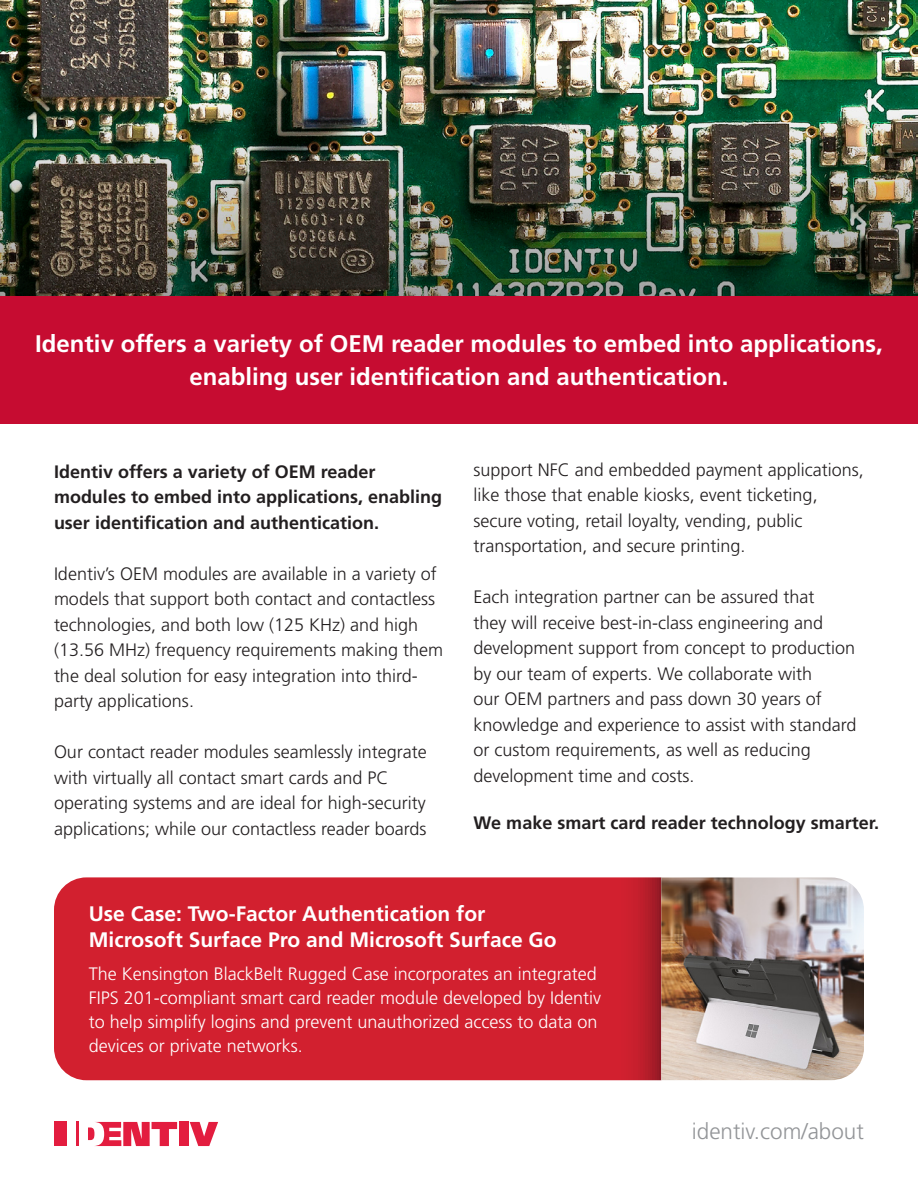
<style>
.page{position:relative;width:918px;height:1188px;background:#fff}
.page>*{position:absolute;margin:0;border:0;box-sizing:border-box;transform-origin:0 0}
.t1{font:700 24px/33px "Frutiger LT Std";color:#fff;text-align:center}
.t2{font:300 22.5px "Frutiger LT Std";color:#939598}
.t3{font:700 21px/25.5px "Frutiger LT Std";color:#fff}
.t4{font:300 18px/25.5px "Frutiger LT Std";color:#231f20}
.t5{font:300 18px/24px "Frutiger LT Std";color:#fff}
.t6{font:700 18px/25.5px "Frutiger LT Std";color:#231f20}
</style>
<div class="page">
<svg style="left:190px;top:1122px;width:28px;height:24px"></svg>
<div style="left:179px;top:1122px;width:9px;height:24px;background:#e31d3f"></div>
<svg style="left:88px;top:1122px;width:89px;height:24px"></svg>
<hr style="left:76px;top:1122px;width:3px;height:24px;background:#e31d3f">
<div style="left:54px;top:1122px;width:12px;height:24px;background:#e31d3f"></div>
<div style="left:54px;top:877px;width:607px;height:203px;background:#d2202f"></div>
<img style="left:661px;top:878px;width:203px;height:202px">
<img style="left:0;top:0;width:918px;height:296px">
<div style="left:0;top:296px;width:918px;height:127px;background:#c60c31"></div>
<p class="t1" style="left:35px;top:327px;width:849px">Identiv offers a variety of OEM reader modules to embed into applications, enabling user identification and authentication.</p>
<p class="t6" style="left:54px;top:459px;width:390px">Identiv offers a variety of OEM reader modules to embed into applications, enabling user identification and authentication.</p>
<p class="t4" style="left:54px;top:561px;width:391px">Identiv’s OEM modules are available in a variety of models that support both contact and contactless technologies, and both low (125 KHz) and high (13.56 MHz) frequency requirements making them the deal solution for easy integration into third&shy;party applications.</p>
<p class="t4" style="left:54px;top:740px;width:374px">Our contact reader modules seamlessly integrate with virtually all contact smart cards and PC operating systems and are ideal for high-security applications; while our contactless reader boards</p>
<p class="t4" style="left:474px;top:457px;width:392px">support NFC and embedded payment applications, like those that enable kiosks, event ticketing, secure voting, retail loyalty, vending, public transportation, and secure printing.</p>
<p class="t4" style="left:474px;top:585px;width:384px">Each integration partner can be assured that<br>they will receive best-in-class engineering and development support from concept to production by our team of experts. We collaborate with<br>our OEM partners and pass down 30 years of knowledge and experience to assist with standard or custom requirements, as well as reducing development time and costs.</p>
<p class="t6" style="left:474px;top:810px;width:407px">We make smart card reader technology smarter.</p>
<p class="t3" style="left:89px;top:902px;width:469px">Use Case: Two-Factor Authentication for<br>Microsoft Surface Pro and Microsoft Surface Go</p>
<p class="t5" style="left:89px;top:962px;width:514px">The Kensington BlackBelt Rugged Case incorporates an integrated FIPS 201-compliant smart card reader module developed by Identiv to help simplify logins and prevent unauthorized access to data on devices or private networks.</p>
<p class="t2" style="left:692px;top:1118px;width:174px">identiv.com/about</p>
</div>
